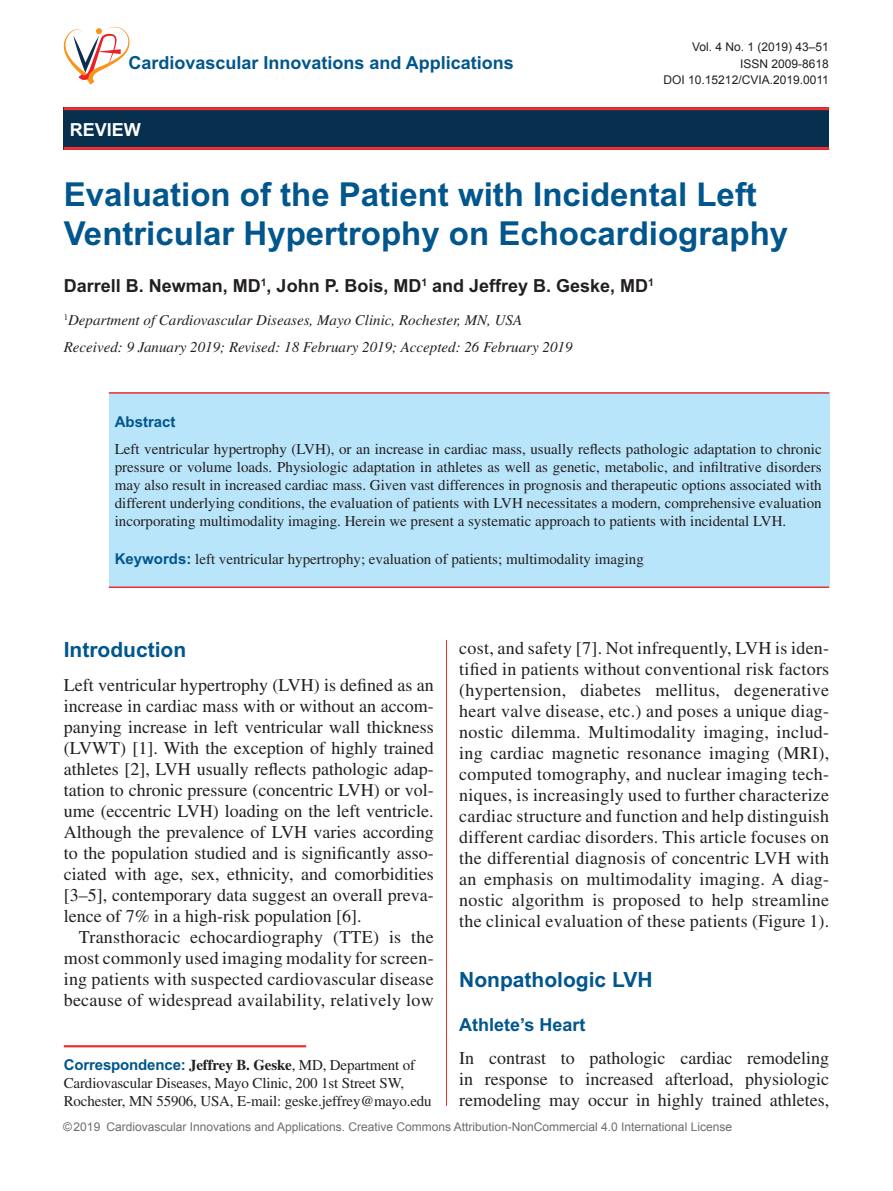
<style>
.page{position:relative;width:893px;height:1191px;background:#fff}
.page>*{position:absolute;margin:0;border:0;box-sizing:border-box;transform-origin:0 0}
.t1{font:700 33px/39px "Arial";color:#01568d}
.t2{font:700 21px "Arial";color:#01568d}
.t3{font:18px/21px "Times";color:#231f20;text-align:justify}
.t4{font:700 18px "Arial";color:#231f20}
.t5{font:700 18px "Arial";color:#01568d}
.t6{font:700 18px "Arial";color:#fff}
.t7{font:15px/18px "Times";color:#231f20}
.t8{font:italic 15px/27px "Times";color:#231f20}
.t9{font:700 15px "Arial";color:#01568d}
.t10{font:12px "Arial";color:#6c6d70}
.t11{font:12px/16.5px "Arial";color:#231f20;text-align:right}
.s1{font-family:"Arial";font-weight:700;color:#01568d}
.s2{font-weight:700}
</style>
<div class="page">
<svg style="left:64px;top:27px;width:65px;height:57px"></svg>
<hr style="left:446px;top:640px;width:1px;height:466px;background:#ee3034">
<div style="left:64px;top:108px;width:765px;height:42px;background:#07304e"></div>
<hr style="left:64px;top:107px;width:765px;height:3px;background:#ee3034">
<hr style="left:64px;top:147px;width:765px;height:3px;background:#ee3034">
<hr style="left:64px;top:1045px;width:242px;height:2px;background:#ee3034">
<div style="left:109px;top:392px;width:720px;height:195px;background:#b9e5fa"></div>
<hr style="left:109px;top:392px;width:720px;height:2px;background:#ee3034">
<hr style="left:109px;top:586px;width:720px;height:2px;background:#ee3034">
<p class="t5" style="left:128px;top:53px;width:387px">Cardiovascular Innovations and Applications</p>
<p class="t6" style="left:70px;top:119px;width:73px">REVIEW</p>
<p class="t11" style="left:664px;top:39px;width:167px">Vol. 4 No. 1 (2019) 43–51<br>ISSN 2009-8618<br>DOI 10.15212/CVIA.2019.0011</p>
<h1 class="t1" style="left:64px;top:175px;width:726px">Evaluation of the Patient with Incidental Left<br>Ventricular Hypertrophy on Echocardiography</h1>
<p class="t4" style="left:64px;top:275px;width:592px">Darrell B. Newman, MD<sup>1</sup>, John P. Bois, MD<sup>1</sup> and Jeffrey B. Geske, MD<sup>1</sup></p>
<p class="t8" style="left:64px;top:306px;width:510px"><sup>1</sup>Department of Cardiovascular Diseases, Mayo Clinic, Rochester, MN, USA<br>Received: 9 January 2019; Revised: 18 February 2019; Accepted: 26 February 2019</p>
<p class="t9" style="left:115px;top:414px;width:62px">Abstract</p>
<p class="t7" style="left:115px;top:440px;width:708px;text-align:justify">Left ventricular hypertrophy (LVH), or an increase in cardiac mass, usually reflects pathologic adaptation to chronic pressure or volume loads. Physiologic adaptation in athletes as well as genetic, metabolic, and infiltrative disorders may also result in increased cardiac mass. Given vast differences in prognosis and therapeutic options associated with different underlying conditions, the evaluation of patients with LVH necessitates a modern, comprehensive evaluation incorporating multimodality imaging. Herein we present a systematic approach to patients with incidental LVH.</p>
<p class="t7" style="left:115px;top:550px;width:531px"><span class="s1">Keywords:</span> left ventricular hypertrophy; evaluation of patients; multimodality imaging</p>
<p class="t2" style="left:64px;top:637px;width:124px">Introduction</p>
<p class="t3" style="left:64px;top:674px;width:371px">Left ventricular hypertrophy (LVH) is defined as an increase in cardiac mass with or without an accom&shy;panying increase in left ventricular wall thickness (LVWT) [1]. With the exception of highly trained athletes [2], LVH usually reflects pathologic adap&shy;tation to chronic pressure (concentric LVH) or vol&shy;ume (eccentric LVH) loading on the left ventricle.<br>Although the prevalence of LVH varies according to the population studied and is significantly asso&shy;ciated with age, sex, ethnicity, and comorbidities [3–5], contemporary data suggest an overall preva&shy;lence of 7% in a high-risk population [6].</p>
<p class="t3" style="left:64px;top:926px;width:371px;text-indent:15px">Transthoracic echocardiography (TTE) is the most commonly used imaging modality for screen&shy;ing patients with suspected cardiovascular disease because of widespread availability, relatively low</p>
<p class="t7" style="left:64px;top:1055px;width:369px"><span class="s1">Correspondence:</span> <span class="s2">Jeffrey B. Geske</span>, MD, Department of<br>Cardiovascular Diseases, Mayo Clinic, 200 1st Street SW,<br>Rochester, MN 55906, USA, E-mail: geske.jeffrey@mayo.edu</p>
<p class="t3" style="left:459px;top:637px;width:371px">cost, and safety [7]. Not infrequently, LVH is iden&shy;tified in patients without conventional risk factors (hypertension, diabetes mellitus, degenerative heart valve disease, etc.) and poses a unique diag&shy;nostic dilemma. Multimodality imaging, includ&shy;ing cardiac magnetic resonance imaging (MRI), computed tomography, and nuclear imaging tech&shy;niques, is increasingly used to further characterize cardiac structure and function and help distinguish different cardiac disorders. This article focuses on the differential diagnosis of concentric LVH with an emphasis on multimodality imaging. A diag&shy;nostic algorithm is proposed to help streamline the clinical evaluation of these patients (Figure 1).</p>
<p class="t2" style="left:459px;top:968px;width:195px">Nonpathologic LVH</p>
<p class="t5" style="left:459px;top:1014px;width:128px">Athlete’s Heart</p>
<p class="t3" style="left:459px;top:1047px;width:371px">In contrast to pathologic cardiac remodeling in response to increased afterload, physiologic remodeling may occur in highly trained athletes,</p>
<p class="t10" style="left:63px;top:1119px;width:670px">©2019 Cardiovascular Innovations and Applications. Creative Commons Attribution-NonCommercial 4.0 International License</p>
</div>
